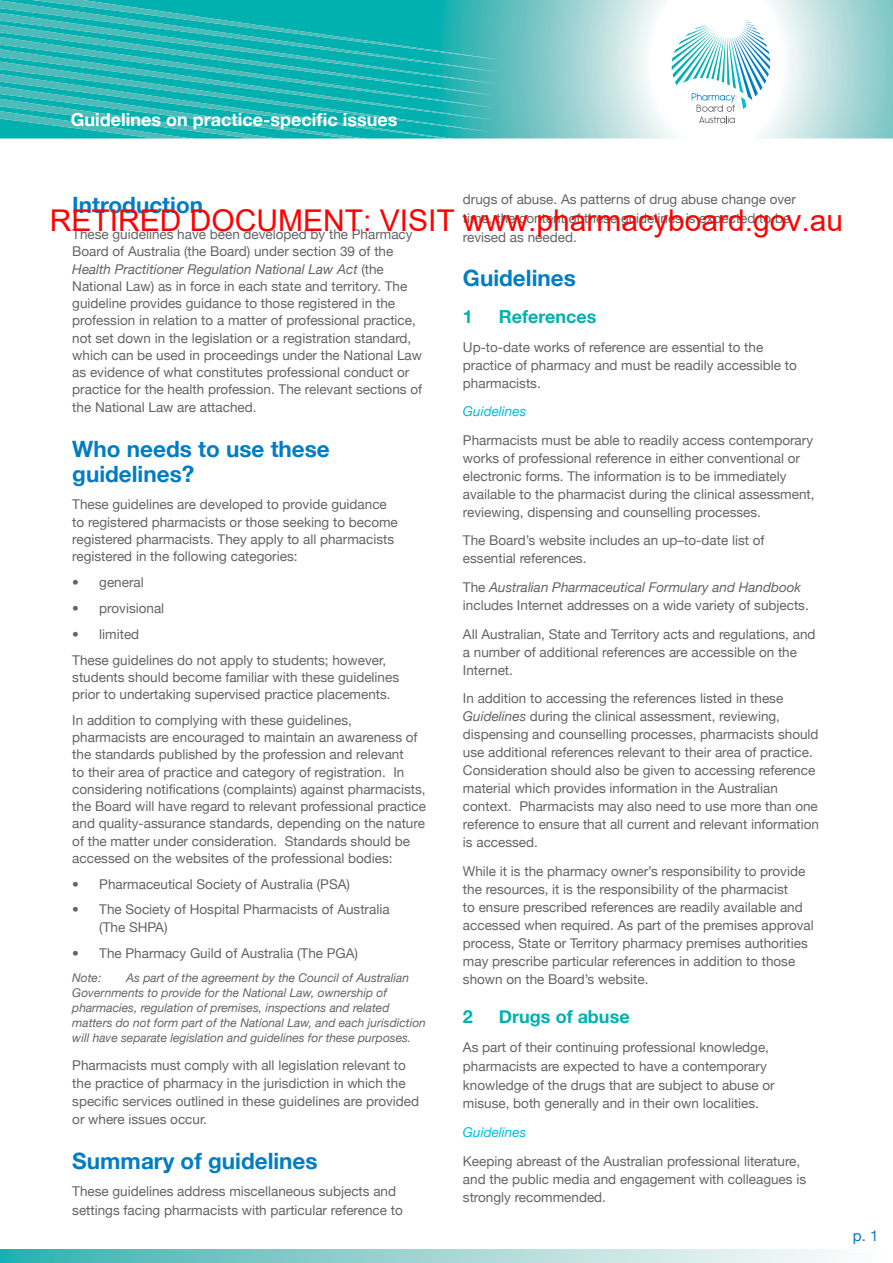
<style>
.page{position:relative;width:893px;height:1263px;background:#fff}
.page>*{position:absolute;margin:0;border:0;box-sizing:border-box;transform-origin:0 0}
.t1{font:30px "Arial";color:#f00}
.t2{font:700 22.5px/25.5px "Helvetica Neue";color:#007dc3}
.t3{font:700 18px "Helvetica Neue";color:#fff}
.t4{font:700 18px "Helvetica Neue";color:#00b1b0}
.t5{font:15px "Helvetica Neue";color:#007dc3}
.t6{font:13.5px/18px "Helvetica Neue";color:#636466}
.t7{font:italic 13.5px "Helvetica Neue";color:#00bce4}
.t8{font:italic 12px/15px "Helvetica Neue";color:#636466}
.s1{font-style:italic}
</style>
<div class="page">
<svg style="left:502px;top:0;width:391px;height:138px"></svg>
<svg style="left:0;top:0;width:502px;height:139px;background:#22b6b4"></svg>
<svg style="left:0;top:1249px;width:834px;height:14px;background:#9ad4d4"></svg>
<svg style="left:672px;top:20px;width:98px;height:103px"></svg>
<h3 class="t3" style="left:71px;top:108px;width:328px">Guidelines on practice-specific issues</h3>
<p class="t6" style="left:463px;top:190px;width:335px;line-height:18.8px">drugs of abuse. As patterns of drug abuse change over time, the content of these guidelines is expected to be revised as needed.</p>
<h2 class="t2" style="left:463px;top:265px;width:114px">Guidelines</h2>
<h3 class="t4" style="left:463px;top:305px;width:12px">1</h3>
<h3 class="t4" style="left:499px;top:305px;width:99px">References</h3>
<p class="t6" style="left:463px;top:337px;width:335px">Up-to-date works of reference are essential to the practice of pharmacy and must be readily accessible to pharmacists.</p>
<p class="t7" style="left:463px;top:403px;width:65px">Guidelines</p>
<p class="t6" style="left:463px;top:431px;width:353px">Pharmacists must be able to readily access contemporary works of professional reference in either conventional or electronic forms. The information is to be immediately available to the pharmacist during the clinical assessment, reviewing, dispensing and counselling processes.</p>
<p class="t6" style="left:463px;top:531px;width:303px">The Board’s website includes an up–to-date list of essential references.</p>
<p class="t6" style="left:463px;top:578px;width:347px">The <span class="s1">Australian Pharmaceutical Formulary and Handbook </span>includes Internet addresses on a wide variety of subjects.</p>
<p class="t6" style="left:463px;top:625px;width:354px">All Australian, State and Territory acts and regulations, and a number of additional references are accessible on the<br>Internet.</p>
<p class="t6" style="left:463px;top:689px;width:358px">In addition to accessing the references listed in these <span class="s1">Guidelines</span> during the clinical assessment, reviewing, dispensing and counselling processes, pharmacists should use additional references relevant to their area of practice.<br>Consideration should also be given to accessing reference material which provides information in the Australian context. Pharmacists may also need to use more than one reference to ensure that all current and relevant information is accessed.</p>
<p class="t6" style="left:463px;top:862px;width:352px">While it is the pharmacy owner’s responsibility to provide the resources, it is the responsibility of the pharmacist<br>to ensure prescribed references are readily available and accessed when required. As part of the premises approval process, State or Territory pharmacy premises authorities may prescribe particular references in addition to those shown on the Board’s website.</p>
<h3 class="t4" style="left:463px;top:1005px;width:12px">2</h3>
<h3 class="t4" style="left:499px;top:1005px;width:132px">Drugs of abuse</h3>
<p class="t6" style="left:463px;top:1038px;width:313px;line-height:18.8px">As part of their continuing professional knowledge, pharmacists are expected to have a contemporary knowledge of the drugs that are subject to abuse or misuse, both generally and in their own localities.</p>
<p class="t7" style="left:463px;top:1124px;width:65px">Guidelines</p>
<p class="t6" style="left:463px;top:1151px;width:345px">Keeping abreast of the Australian professional literature, and the public media and engagement with colleagues is strongly recommended.</p>
<h2 class="t2" style="left:72px;top:192px;width:132px">Introduction</h2>
<p class="t6" style="left:72px;top:225px;width:351px;line-height:17.4px">These guidelines have been developed by the Pharmacy Board of Australia (the Board) under section 39 of the <span class="s1">Health Practitioner Regulation National Law Act</span> (the National Law) as in force in each state and territory. The guideline provides guidance to those registered in the profession in relation to a matter of professional practice, not set down in the legislation or a registration standard, which can be used in proceedings under the National Law as evidence of what constitutes professional conduct or practice for the health profession. The relevant sections of the National Law are attached.</p>
<h2 class="t2" style="left:72px;top:436px;width:259px">Who needs to use these guidelines?</h2>
<p class="t6" style="left:72px;top:495px;width:327px;line-height:17.5px">These guidelines are developed to provide guidance to registered pharmacists or those seeking to become registered pharmacists. They apply to all pharmacists registered in the following categories:</p>
<p class="t6" style="left:72px;top:573px;width:73px">• general</p>
<p class="t6" style="left:72px;top:599px;width:94px">• provisional</p>
<p class="t6" style="left:72px;top:621px;width:315px;line-height:25.8px">• limited<br>These guidelines do not apply to students; however,</p>
<p class="t6" style="left:72px;top:668px;width:328px;line-height:17.2px">students should become familiar with these guidelines prior to undertaking supervised practice placements.</p>
<p class="t6" style="left:72px;top:711px;width:355px;line-height:17.2px">In addition to complying with these guidelines, pharmacists are encouraged to maintain an awareness of the standards published by the profession and relevant<br>to their area of practice and category of registration. In considering notifications (complaints) against pharmacists, the Board will have regard to relevant professional practice and quality-assurance standards, depending on the nature of the matter under consideration. Standards should be accessed on the websites of the professional bodies:</p>
<p class="t6" style="left:72px;top:875px;width:279px">• Pharmaceutical Society of Australia (PSA)</p>
<p class="t6" style="left:99px;top:901px;width:292px;line-height:17.2px;text-indent:-27px">• The Society of Hospital Pharmacists of Australia (The SHPA)</p>
<p class="t6" style="left:72px;top:944px;width:287px">• The Pharmacy Guild of Australia (The PGA)</p>
<p class="t8" style="left:72px;top:969px;width:31px">Note:</p>
<h1 class="t1" style="left:50px;top:200px;width:795px">RETIRED DOCUMENT: VISIT www.pharmacyboard.gov.au</h1>
<p class="t8" style="left:72px;top:969px;width:355px;text-indent:54px">As part of the agreement by the Council of Australian Governments to provide for the National Law, ownership of pharmacies, regulation of premises, inspections and related matters do not form part of the National Law, and each jurisdiction will have separate legislation and guidelines for these purposes.</p>
<p class="t6" style="left:72px;top:1056px;width:348px">Pharmacists must comply with all legislation relevant to the practice of pharmacy in the jurisdiction in which the specific services outlined in these guidelines are provided or where issues occur.</p>
<h2 class="t2" style="left:72px;top:1147px;width:247px">Summary of guidelines</h2>
<p class="t6" style="left:72px;top:1182px;width:332px;line-height:18.8px">These guidelines address miscellaneous subjects and settings facing pharmacists with particular reference to</p>
<p class="t5" style="left:853px;top:1227px;width:27px">p. 1</p>
</div>
